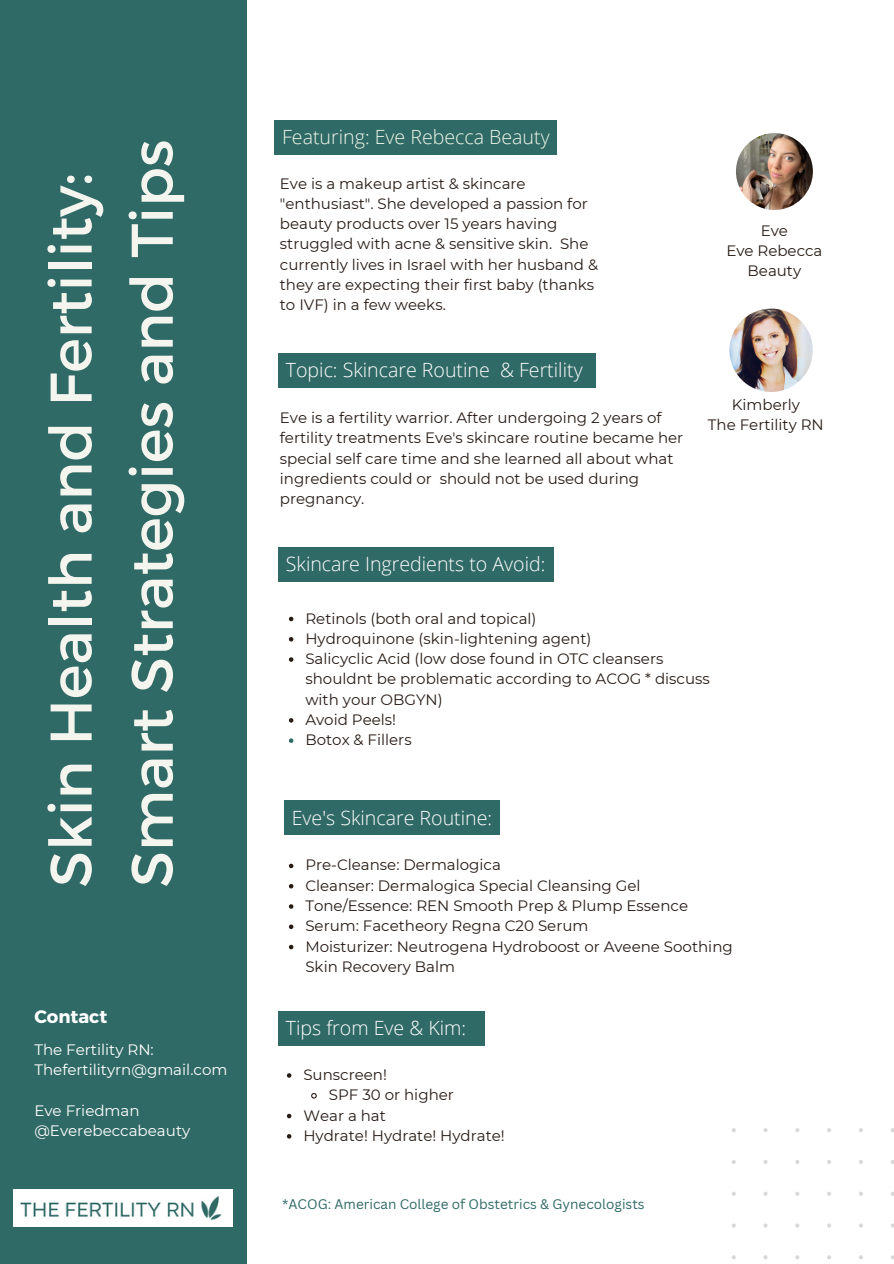
<style>
.page{position:relative;width:894px;height:1264px;background:#fff}
.page>*{position:absolute;margin:0;border:0;box-sizing:border-box;transform-origin:0 0}
.t1{font:58.65px/81px "Montserrat";color:#f5f5ef}
.t2{font:300 19.65px "Open Sans";color:#fff}
.t3{font:300 19.65px "Open Sans";color:#eff7ea}
.t4{font:700 18.15px "Montserrat";color:#fff}
.t5{font:15.15px "Montserrat";color:#fff}
.t6{font:15px/20.2px "Montserrat";color:#271b15}
.t7{font:13.5px "Canva Sans";color:#306a66}
</style>
<div class="page">
<div style="left:0;top:0;width:247px;height:1263px;background:#306a66"></div>
<img style="left:735px;top:133px;width:77px;height:77px;border-radius:50%">
<img style="left:729px;top:308px;width:83px;height:84px;border-radius:50%">
<svg style="left:731px;top:1128px;width:4px;height:4px"></svg>
<svg style="left:763px;top:1128px;width:4px;height:4px"></svg>
<svg style="left:795px;top:1128px;width:4px;height:4px"></svg>
<svg style="left:827px;top:1128px;width:4px;height:4px"></svg>
<svg style="left:763px;top:1191px;width:4px;height:4px"></svg>
<svg style="left:795px;top:1191px;width:4px;height:4px"></svg>
<svg style="left:827px;top:1191px;width:4px;height:4px"></svg>
<svg style="left:731px;top:1223px;width:4px;height:4px"></svg>
<svg style="left:795px;top:1223px;width:4px;height:4px"></svg>
<svg style="left:827px;top:1223px;width:4px;height:4px"></svg>
<svg style="left:731px;top:1255px;width:4px;height:4px"></svg>
<svg style="left:763px;top:1255px;width:4px;height:4px"></svg>
<svg style="left:795px;top:1255px;width:4px;height:4px"></svg>
<svg style="left:827px;top:1255px;width:4px;height:4px"></svg>
<img style="left:14px;top:1189px;width:218px;height:37px">
<div style="left:274px;top:120px;width:283px;height:35px;background:#306a66"></div>
<div style="left:278px;top:353px;width:317px;height:35px;background:#306a66"></div>
<div style="left:278px;top:547px;width:275px;height:34px;background:#306a66"></div>
<div style="left:284px;top:800px;width:215px;height:35px;background:#306a66"></div>
<div style="left:278px;top:1011px;width:206px;height:35px;background:#306a66"></div>
<svg style="left:289px;top:616px;width:4px;height:5px"></svg>
<svg style="left:289px;top:637px;width:4px;height:4px"></svg>
<svg style="left:289px;top:657px;width:4px;height:4px"></svg>
<svg style="left:289px;top:718px;width:4px;height:4px"></svg>
<svg style="left:289px;top:738px;width:4px;height:5px"></svg>
<svg style="left:289px;top:863px;width:4px;height:5px"></svg>
<svg style="left:289px;top:884px;width:4px;height:4px"></svg>
<svg style="left:289px;top:904px;width:4px;height:4px"></svg>
<svg style="left:289px;top:924px;width:4px;height:5px"></svg>
<svg style="left:289px;top:944px;width:4px;height:5px"></svg>
<svg style="left:287px;top:1073px;width:4px;height:4px"></svg>
<svg style="left:311px;top:1093px;width:6px;height:6px"></svg>
<svg style="left:287px;top:1113px;width:4px;height:5px"></svg>
<svg style="left:287px;top:1134px;width:4px;height:4px"></svg>
<p class="t1" style="left:27px;top:887px;width:749px;rotate:-90deg">Skin Health and Fertility:<br>Smart Strategies and Tips</p>
<p class="t4" style="left:34px;top:1004px;width:74px">Contact</p>
<p class="t5" style="left:34px;top:1040px;width:121px">The Fertility RN:</p>
<p class="t5" style="left:34px;top:1060px;width:194px">Thefertilityrn@gmail.com</p>
<p class="t5" style="left:34px;top:1101px;width:107px">Eve Friedman</p>
<p class="t5" style="left:34px;top:1121px;width:157px">@Everebeccabeauty</p>
<p class="t3" style="left:282px;top:123px;width:269px">Featuring: Eve Rebecca Beauty</p>
<p class="t6" style="left:280px;top:173px;width:319px">Eve is a makeup artist &amp; skincare "enthusiast". She developed a passion for beauty products over 15 years having struggled with acne &amp; sensitive skin. She currently lives in Israel with her husband &amp; they are expecting their first baby (thanks to IVF) in a few weeks.</p>
<p class="t2" style="left:286px;top:356px;width:298px">Topic: Skincare Routine &amp; Fertility</p>
<p class="t6" style="left:280px;top:407px;width:383px">Eve is a fertility warrior. After undergoing 2 years of</p>
<p class="t6" style="left:280px;top:428px;width:405px">fertility treatments Eve's skincare routine became her</p>
<p class="t6" style="left:280px;top:448px;width:395px">special self care time and she learned all about what</p>
<p class="t6" style="left:280px;top:468px;width:361px">ingredients could or should not be used during pregnancy.</p>
<p class="t2" style="left:286px;top:550px;width:261px">Skincare Ingredients to Avoid:</p>
<p class="t6" style="left:760px;top:220px;width:29px">Eve</p>
<p class="t6" style="left:726px;top:240px;width:98px;text-align:center">Eve Rebecca<br>Beauty</p>
<p class="t6" style="left:731px;top:394px;width:70px">Kimberly</p>
<p class="t6" style="left:707px;top:414px;width:117px">The Fertility RN</p>
<p class="t6" style="left:305px;top:608px;width:232px">Retinols (both oral and topical)</p>
<p class="t6" style="left:305px;top:628px;width:287px">Hydroquinone (skin-lightening agent)</p>
<p class="t6" style="left:305px;top:648px;width:406px">Salicyclic Acid (low dose found in OTC cleansers shouldnt be problematic according to ACOG * discuss with your OBGYN)</p>
<p class="t6" style="left:305px;top:709px;width:92px">Avoid Peels!</p>
<p class="t6" style="left:305px;top:729px;width:108px">Botox &amp; Fillers</p>
<p class="t2" style="left:292px;top:803px;width:202px">Eve's Skincare Routine:</p>
<p class="t6" style="left:305px;top:855px;width:197px">Pre-Cleanse: Dermalogica</p>
<p class="t6" style="left:305px;top:875px;width:336px">Cleanser: Dermalogica Special Cleansing Gel</p>
<p class="t6" style="left:305px;top:895px;width:384px">Tone/Essence: REN Smooth Prep &amp; Plump Essence</p>
<p class="t6" style="left:305px;top:915px;width:284px">Serum: Facetheory Regna C20 Serum</p>
<p class="t6" style="left:305px;top:936px;width:429px">Moisturizer: Neutrogena Hydroboost or Aveene Soothing<br>Skin Recovery Balm</p>
<p class="t2" style="left:286px;top:1014px;width:182px">Tips from Eve &amp; Kim:</p>
<p class="t6" style="left:303px;top:1064px;width:85px">Sunscreen!</p>
<p class="t6" style="left:329px;top:1084px;width:126px">SPF 30 or higher</p>
<p class="t6" style="left:303px;top:1105px;width:84px">Wear a hat</p>
<p class="t6" style="left:303px;top:1125px;width:203px">Hydrate! Hydrate! Hydrate!</p>
<p class="t7" style="left:282px;top:1194px;width:364px">*ACOG: American College of Obstetrics &amp; Gynecologists</p>
</div>
